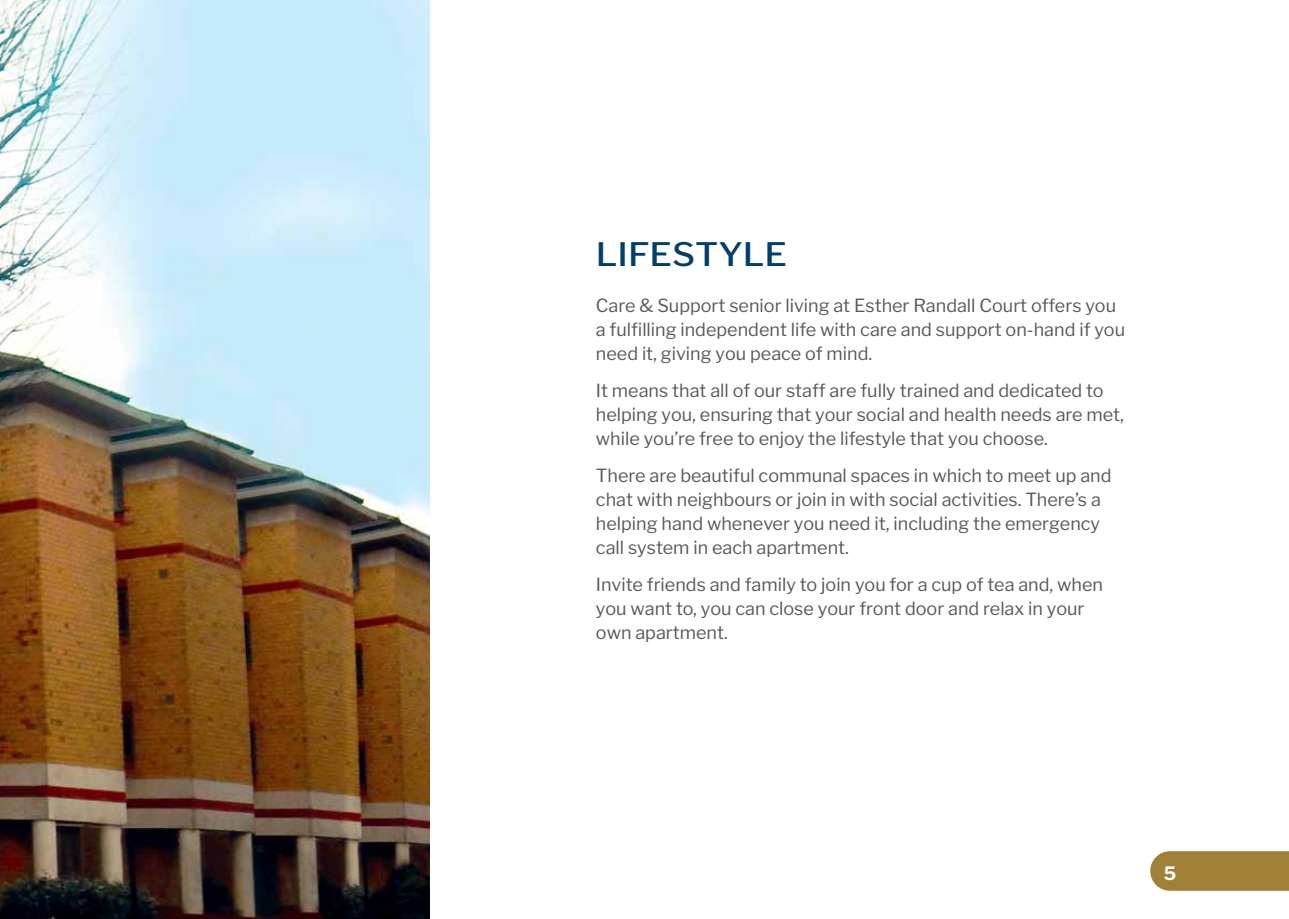
<style>
.page{position:relative;width:1289px;height:919px;background:#fff}
.page>*{position:absolute;margin:0;border:0;box-sizing:border-box;transform-origin:0 0}
.t1{font:500 32.1px "Libre Franklin";color:#003e6b;scale:1.1 1}
.t2{font:700 18.3px "Libre Franklin";color:#fff}
.t3{font:18px/24px "Libre Franklin";color:#58595b}
</style>
<div class="page">
<div style="left:1150px;top:851px;width:138px;height:39px;background:#a08034"></div>
<img style="left:0;top:0;width:429px;height:918px">
<h1 class="t1" style="left:596px;top:235px;width:175px">LIFESTYLE</h1>
<p class="t3" style="left:596px;top:293px;width:530px">Care &amp; Support senior living at Esther Randall Court offers you a fulfilling independent life with care and support on-hand if you need it, giving you peace of mind.</p>
<p class="t3" style="left:596px;top:378px;width:529px">It means that all of our staff are fully trained and dedicated to helping you, ensuring that your social and health needs are met, while you’re free to enjoy the lifestyle that you choose.</p>
<p class="t3" style="left:596px;top:463px;width:517px">There are beautiful communal spaces in which to meet up and chat with neighbours or join in with social activities. There’s a helping hand whenever you need it, including the emergency call system in each apartment.</p>
<p class="t3" style="left:596px;top:572px;width:508px">Invite friends and family to join you for a cup of tea and, when you want to, you can close your front door and relax in your own apartment.</p>
<p class="t2" style="left:1163px;top:862px;width:14px">5</p>
</div>
